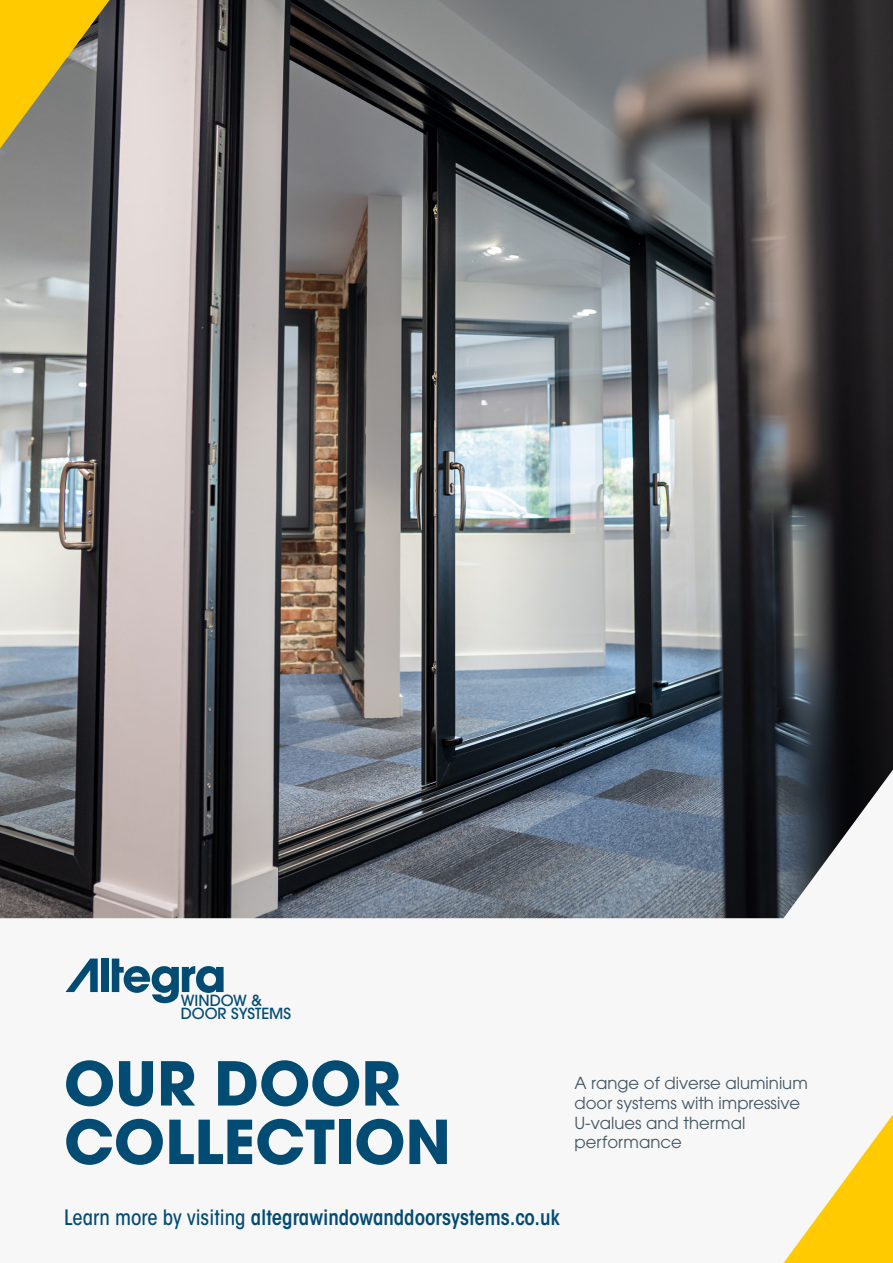
<style>
.page{position:relative;width:893px;height:1263px;background:#fff}
.page>*{position:absolute;margin:0;border:0;box-sizing:border-box;transform-origin:0 0}
.t1{font:700 60px/58.5px "ITC Avant Garde Std";color:#024b73}
.t2{font:600 condensed 21px "ITC Avant Garde Std";color:#024b73}
.t3{font:16.5px/19.8px "ITC Avant Garde Std";color:#425563}
.t4{font:500 15.3px/13.4px "ITC Avant Garde Std";color:#024b73}
.s1{font-weight:500}
</style>
<div class="page">
<img style="left:0;top:0;width:893px;height:770px">
<svg style="left:0;top:770px;width:893px;height:234px"></svg>
<svg style="left:783px;top:1114px;width:110px;height:149px"></svg>
<div style="left:101px;top:958px;width:8px;height:34px;background:#024b73"></div>
<svg style="left:66px;top:958px;width:32px;height:34px"></svg>
<svg style="left:112px;top:958px;width:112px;height:45px"></svg>
<svg style="left:0;top:0;width:110px;height:149px;background:#b89e39"></svg>
<p class="t4" style="left:181px;top:994px;width:112px">WINDOW &amp;<br>DOOR SYSTEMS</p>
<h1 class="t1" style="left:64px;top:1053px;width:388px">OUR DOOR<br>COLLECTION</h1>
<p class="t3" style="left:574px;top:1073px;width:235px">A range of diverse aluminium door systems with impressive<br>U-values and thermal performance</p>
<p class="t2" style="left:64px;top:1204px;width:497px"><span class="s1">Learn more by visiting</span> altegrawindowanddoorsystems.co.uk</p>
</div>
